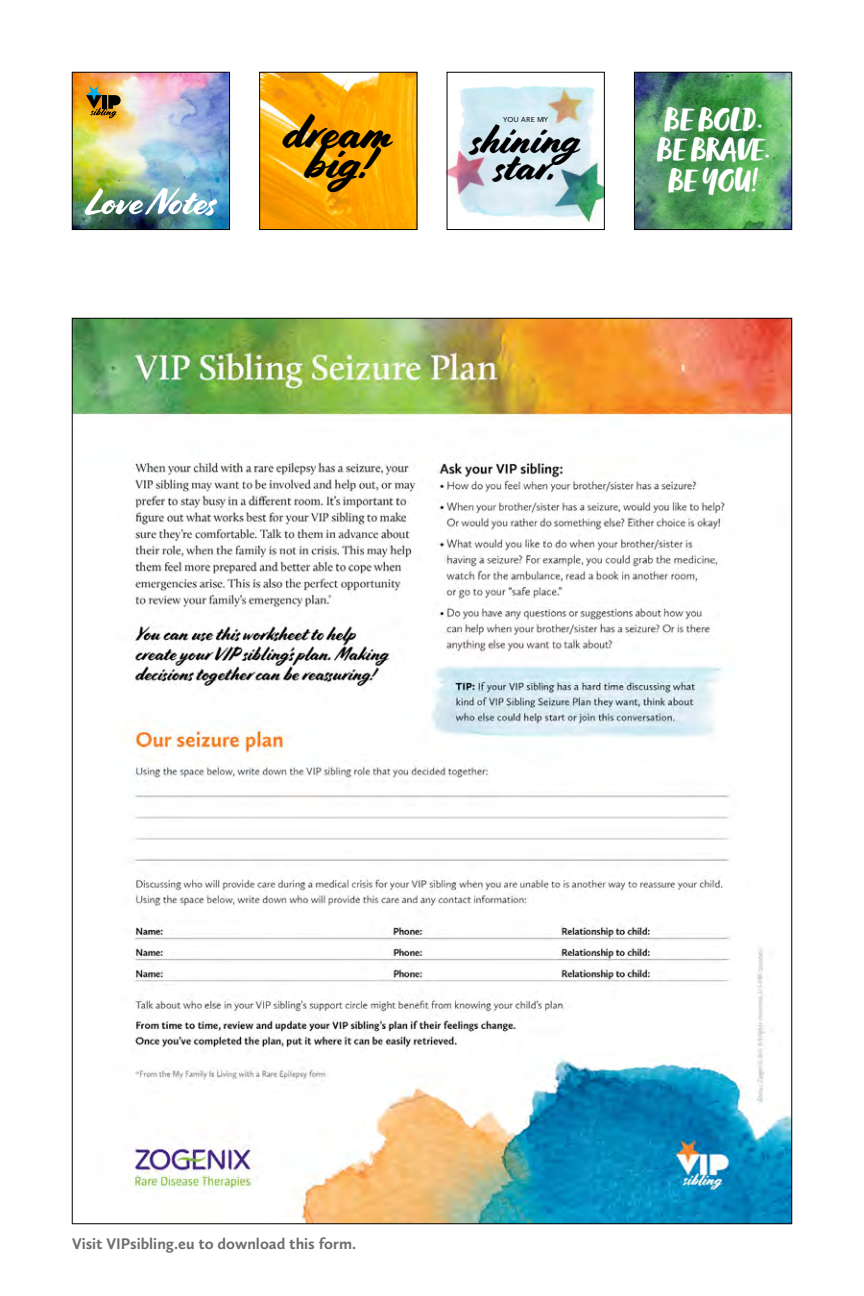
<style>
.page{position:relative;width:864px;height:1296px;background:#fff}
.page>*{position:absolute;margin:0;border:0;box-sizing:border-box;transform-origin:0 0}
.t1{font:47.4px "Cortado";color:#000}
.t2{font:40.6px "Cortado";color:#000}
.t3{font:33.8px/30.4px "Zooja Pro";color:#fff;text-align:center}
.t4{font:700 16px "Calluna Sans";color:#6d6e71}
.t5{font:7.6px "Calluna Sans";letter-spacing:.03em;color:#000}
</style>
<div class="page">
<img style="left:74px;top:320px;width:716px;height:902px">
<img style="left:74px;top:74px;width:154px;height:80px">
<img style="left:74px;top:154px;width:154px;height:74px">
<svg style="left:86px;top:86px;width:35px;height:32px"></svg>
<img style="left:84px;top:188px;width:133px;height:28px">
<div style="left:72px;top:72px;width:158px;height:158px;border:1px solid #000"></div>
<img style="left:261px;top:74px;width:154px;height:154px">
<div style="left:259px;top:72px;width:158px;height:158px;border:1px solid #000"></div>
<img style="left:459px;top:86px;width:136px;height:131px">
<img style="left:546px;top:86px;width:41px;height:42px">
<img style="left:449px;top:139px;width:51px;height:65px">
<img style="left:549px;top:153px;width:54px;height:70px">
<div style="left:447px;top:72px;width:158px;height:158px;border:1px solid #000"></div>
<img style="left:636px;top:74px;width:154px;height:154px">
<div style="left:634px;top:72px;width:158px;height:158px;border:1px solid #000"></div>
<h1 class="t1" style="left:283px;top:104px;width:112px">dream</h1>
<h1 class="t1" style="left:304px;top:135px;width:69px">big!</h1>
<p class="t5" style="left:503px;top:115px;width:47px">YOU ARE MY</p>
<h2 class="t2" style="left:471px;top:116px;width:112px">shining</h2>
<h2 class="t2" style="left:494px;top:143px;width:65px">star.</h2>
<h3 class="t3" style="left:657px;top:107px;width:113px">BE BOLD.<br>BE BRAVE.<br>BE YOU!</h3>
<p class="t4" style="left:72px;top:1234px;width:286px">Visit VIPsibling.eu to download this form.</p>
</div>
